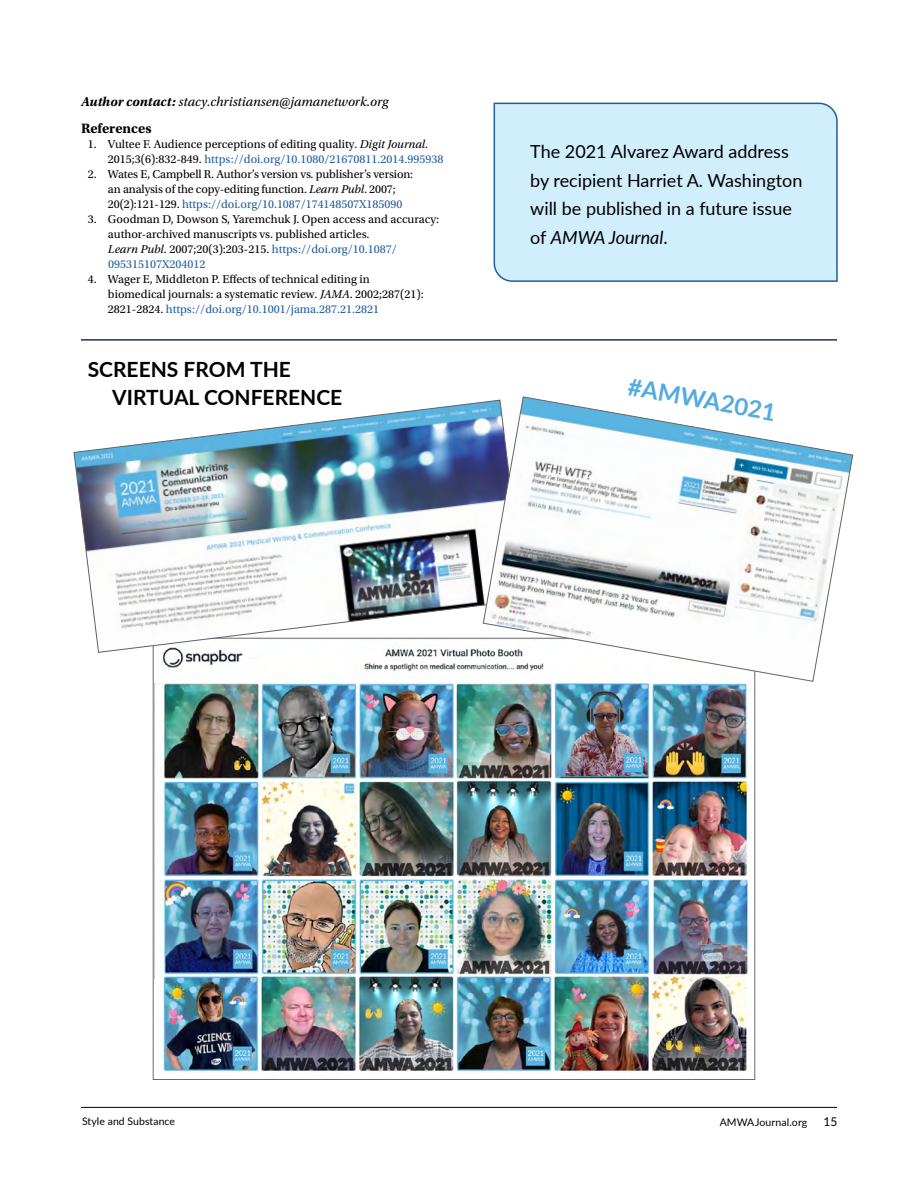
<style>
.page{position:relative;width:918px;height:1188px;background:#fff}
.page>*{position:absolute;margin:0;border:0;box-sizing:border-box;transform-origin:0 0}
.t1{font:700 24px "Lato";color:#53abe0}
.t2{font:700 21px/28.5px "Lato";color:#000}
.t3{font:18px/28.5px "Lato";color:#000}
.t4{font:700 14.25px "Utopia Std";color:#000}
.t5{font:italic 13.5px "Utopia Std";color:#000}
.t6{font:12px/15px "Utopia Std";color:#000}
.t7{font:12px "Lato";color:#000}
.t8{font:10.5px "Lato";letter-spacing:.005em;color:#000}
.s1{font-weight:700}
.s2{font-style:italic}
.s3{color:#215e9e}
</style>
<div class="page">
<hr style="left:81px;top:1107px;width:756px;height:1px;background:#000">
<img style="left:155px;top:653px;width:593px;height:420px">
<img style="left:73px;top:401px;width:409px;height:252px">
<svg style="left:482px;top:396px;width:372px;height:286px"></svg>
<svg style="left:493px;top:102px;width:345px;height:180px;background:#cce9f8"></svg>
<hr style="left:81px;top:339px;width:756px;height:2px;background:#242d69">
<p class="t5" style="left:81px;top:94px;width:309px"><span class="s1">Author contact:</span> stacy.christiansen@jamanetwork.org</p>
<p class="t4" style="left:81px;top:120px;width:72px">References</p>
<p class="t6" style="left:108px;top:137px;width:337px;text-indent:-20px">1. Vultee F. Audience perceptions of editing quality. <span class="s2">Digit Journal</span>.<br>2015;3(6):832-849. <span class="s3">https://doi.org/10.1080/21670811.2014.995938</span></p>
<p class="t6" style="left:108px;top:167px;width:307px;text-indent:-20px">2. Wates E, Campbell R. Author’s version vs. publisher’s version: an analysis of the copy-editing function. <span class="s2">Learn Publ</span>. 2007;<br>20(2):121-129. <span class="s3">https://doi.org/10.1087/174148507X185090</span></p>
<p class="t6" style="left:108px;top:212px;width:333px;text-indent:-20px">3. Goodman D, Dowson S, Yaremchuk J. Open access and accuracy: author-archived manuscripts vs. published articles.<br><span class="s2">Learn Publ</span>. 2007;20(3):203-215. <span class="s3">https://doi.org/10.1087/ 095315107X204012</span></p>
<p class="t6" style="left:108px;top:272px;width:317px;text-indent:-20px">4. Wager E, Middleton P. Effects of technical editing in biomedical journals: a systematic review. <span class="s2">JAMA</span>. 2002;287(21):<br>2821-2824. <span class="s3">https://doi.org/10.1001/jama.287.21.2821</span></p>
<h2 class="t2" style="left:112px;top:354px;width:232px;text-indent:-25px">SCREENS FROM THE<br>VIRTUAL CONFERENCE</h2>
<h3 class="t3" style="left:530px;top:137px;width:274px">The 2021 Alvarez Award address by recipient Harriet A. Washington will be published in a future issue of <span class="s2">AMWA Journal</span>.</h3>
<h1 class="t1" style="left:631px;top:369px;width:151px;rotate:10deg">#AMWA2021</h1>
<p class="t8" style="left:82px;top:1114px;width:95px">Style and Substance</p>
<p class="t8" style="left:720px;top:1114px;width:89px">AMWAJournal.org</p>
<p class="t7" style="left:823px;top:1113px;width:16px">15</p>
</div>
